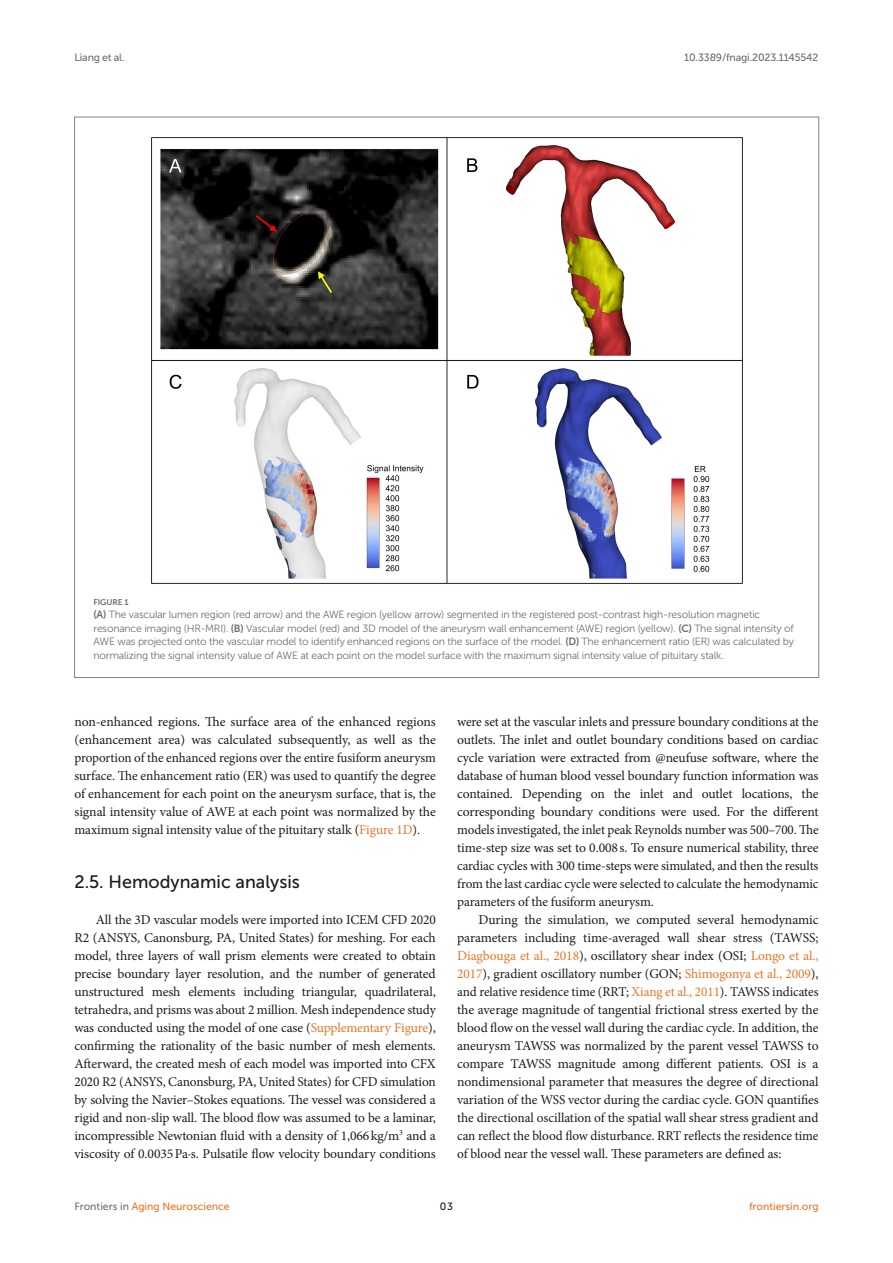
<style>
.page{position:relative;width:893px;height:1263px;background:#fff}
.page>*{position:absolute;margin:0;border:0;box-sizing:border-box;transform-origin:0 0}
.HEAD_2{font:18px "Museo Sans 500";color:#1b1c1b}
.TEXT_FLUSH{font:13.5px/18px "Minion Pro";letter-spacing:-.01em;color:#1b1c1b;text-align:justify}
.TEXT{font:13.5px/18px "Minion Pro";letter-spacing:-.005em;color:#1b1c1b;text-align:justify}
.FIG_LEG{font:10.5px/13.5px "Museo Sans 300";letter-spacing:-.02em;color:#706f70}
.t1{font:10.5px "Museo Sans 500";color:#e87626}
.t2{font:10.5px "Museo Sans 500";letter-spacing:-.015em;color:#706f70}
.t3{font:10.5px "Museo Sans 500";color:#1b1c1b}
.FIG_HD{font:8.25px "Museo Sans 700";letter-spacing:-.01em;color:#706f70}
.s1{font-family:"Museo Sans 700"}
.s2{color:#e87626}
.s3{color:#706f70}
</style>
<div class="page">
<img style="left:151px;top:137px;width:592px;height:447px">
<p class="t2" style="left:74px;top:51px;width:52px">Liang et al.</p>
<p class="t2" style="left:684px;top:51px;width:136px">10.3389/fnagi.2023.1145542</p>
<p class="FIG_HD" style="left:94px;top:597px;width:37px">FIGURE 1</p>
<p class="FIG_LEG" style="left:94px;top:608px;width:702px"><span class="s1">(A)</span> The vascular lumen region (red arrow) and the AWE region (yellow arrow) segmented in the registered post-contrast high-resolution magnetic resonance imaging (HR-MRI). <span class="s1">(B)</span> Vascular model (red) and 3D model of the aneurysm wall enhancement (AWE) region (yellow). <span class="s1">(C)</span> The signal intensity of AWE was projected onto the vascular model to identify enhanced regions on the surface of the model. <span class="s1">(D)</span> The enhancement ratio (ER) was calculated by normalizing the signal intensity value of AWE at each point on the model surface with the maximum signal intensity value of pituitary stalk.</p>
<p class="TEXT_FLUSH" style="left:74px;top:713px;width:363px">non-enhanced regions. The surface area of the enhanced regions (enhancement area) was calculated subsequently, as well as the proportion of the enhanced regions over the entire fusiform aneurysm surface. The enhancement ratio (ER) was used to quantify the degree of enhancement for each point on the aneurysm surface, that is, the signal intensity value of AWE at each point was normalized by the maximum signal intensity value of the pituitary stalk (<span class="s2">Figure 1D</span>).</p>
<p class="HEAD_2" style="left:74px;top:872px;width:227px">2.5. Hemodynamic analysis</p>
<p class="TEXT_FLUSH" style="left:74px;top:911px;width:363px;text-indent:21px">All the 3D vascular models were imported into ICEM CFD 2020<br>R2 (ANSYS, Canonsburg, PA, United States) for meshing. For each model, three layers of wall prism elements were created to obtain precise boundary layer resolution, and the number of generated unstructured mesh elements including triangular, quadrilateral, tetrahedra, and prisms was about 2 million. Mesh independence study was conducted using the model of one case (<span class="s2">Supplementary Figure</span>), confirming the rationality of the basic number of mesh elements.<br>Afterward, the created mesh of each model was imported into CFX 2020 R2 (ANSYS, Canonsburg, PA, United States) for CFD simulation by solving the Navier–Stokes equations. The vessel was considered a rigid and non-slip wall. The blood flow was assumed to be a laminar, incompressible Newtonian fluid with a density of 1,066kg/m<sup>3</sup> and a viscosity of 0.0035Pa·s. Pulsatile flow velocity boundary conditions</p>
<p class="TEXT_FLUSH" style="left:457px;top:713px;width:363px">were set at the vascular inlets and pressure boundary conditions at the outlets. The inlet and outlet boundary conditions based on cardiac cycle variation were extracted from @neufuse software, where the database of human blood vessel boundary function information was contained. Depending on the inlet and outlet locations, the corresponding boundary conditions were used. For the different models investigated, the inlet peak Reynolds number was 500–700. The time-step size was set to 0.008s. To ensure numerical stability, three cardiac cycles with 300 time-steps were simulated, and then the results from the last cardiac cycle were selected to calculate the hemodynamic parameters of the fusiform aneurysm.</p>
<p class="TEXT" style="left:457px;top:911px;width:363px;text-indent:21px">During the simulation, we computed several hemodynamic parameters including time-averaged wall shear stress (TAWSS; <span class="s2">Diagbouga et al., 2018</span>), oscillatory shear index (OSI; <span class="s2">Longo et al., 2017</span>), gradient oscillatory number (GON; <span class="s2">Shimogonya et al., 2009</span>), and relative residence time (RRT; <span class="s2">Xiang et al., 2011</span>). TAWSS indicates the average magnitude of tangential frictional stress exerted by the blood flow on the vessel wall during the cardiac cycle. In addition, the aneurysm TAWSS was normalized by the parent vessel TAWSS to compare TAWSS magnitude among different patients. OSI is a nondimensional parameter that measures the degree of directional variation of the WSS vector during the cardiac cycle. GON quantifies the directional oscillation of the spatial wall shear stress gradient and can reflect the blood flow disturbance. RRT reflects the residence time of blood near the vessel wall. These parameters are defined as:</p>
<p class="t1" style="left:74px;top:1200px;width:157px"><span class="s3">Frontiers in</span> Aging Neuroscience</p>
<p class="t3" style="left:440px;top:1200px;width:15px">03</p>
<p class="t1" style="left:749px;top:1200px;width:71px">frontiersin.org</p>
</div>
